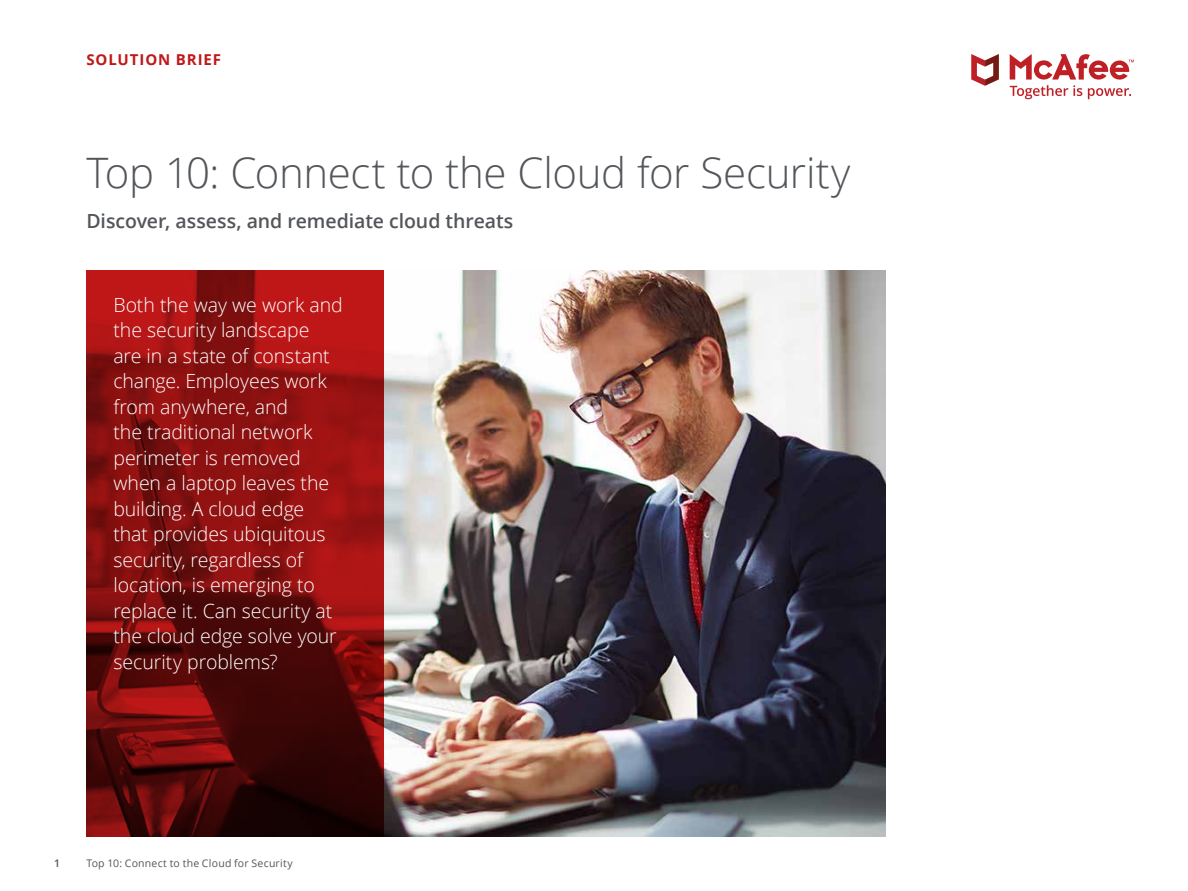
<style>
.page{position:relative;width:1188px;height:891px;background:#fff}
.page>*{position:absolute;margin:0;border:0;box-sizing:border-box;transform-origin:0 0}
.t1{font:300 42px "Open Sans";letter-spacing:-.01em;color:#53565a}
.t2{font:300 19.5px/25.5px "Open Sans";letter-spacing:-.005em;color:#fff}
.t3{font:600 19.5px "Open Sans";letter-spacing:-.005em;color:#53565a}
.t4{font:700 15px "Open Sans";letter-spacing:.06em;color:#c01818}
.t5{font:10.5px "Open Sans";letter-spacing:.02em;color:#53565a}
.t6{font:600 10.5px "Open Sans";color:#53565a}
</style>
<div class="page">
<svg style="left:971px;top:54px;width:28px;height:32px"></svg>
<svg style="left:1010px;top:54px;width:124px;height:45px"></svg>
<img style="left:383px;top:270px;width:503px;height:567px">
<svg style="left:86px;top:270px;width:297px;height:567px;background:#790e0e"></svg>
<p class="t4" style="left:86px;top:49px;width:136px">SOLUTION BRIEF</p>
<h1 class="t1" style="left:86px;top:144px;width:766px">Top 10: Connect to the Cloud for Security</h1>
<p class="t3" style="left:86px;top:208px;width:429px">Discover, assess, and remediate cloud threats</p>
<p class="t2" style="left:113px;top:292px;width:231px">Both the way we work and the security landscape<br>are in a state of constant change. Employees work from anywhere, and<br>the traditional network perimeter is removed when a laptop leaves the building. A cloud edge that provides ubiquitous security, regardless of location, is emerging to replace it. Can security at the cloud edge solve your security problems?</p>
<p class="t6" style="left:54px;top:856px;width:7px">1</p>
<p class="t5" style="left:86px;top:856px;width:208px">Top 10: Connect to the Cloud for Security</p>
</div>
